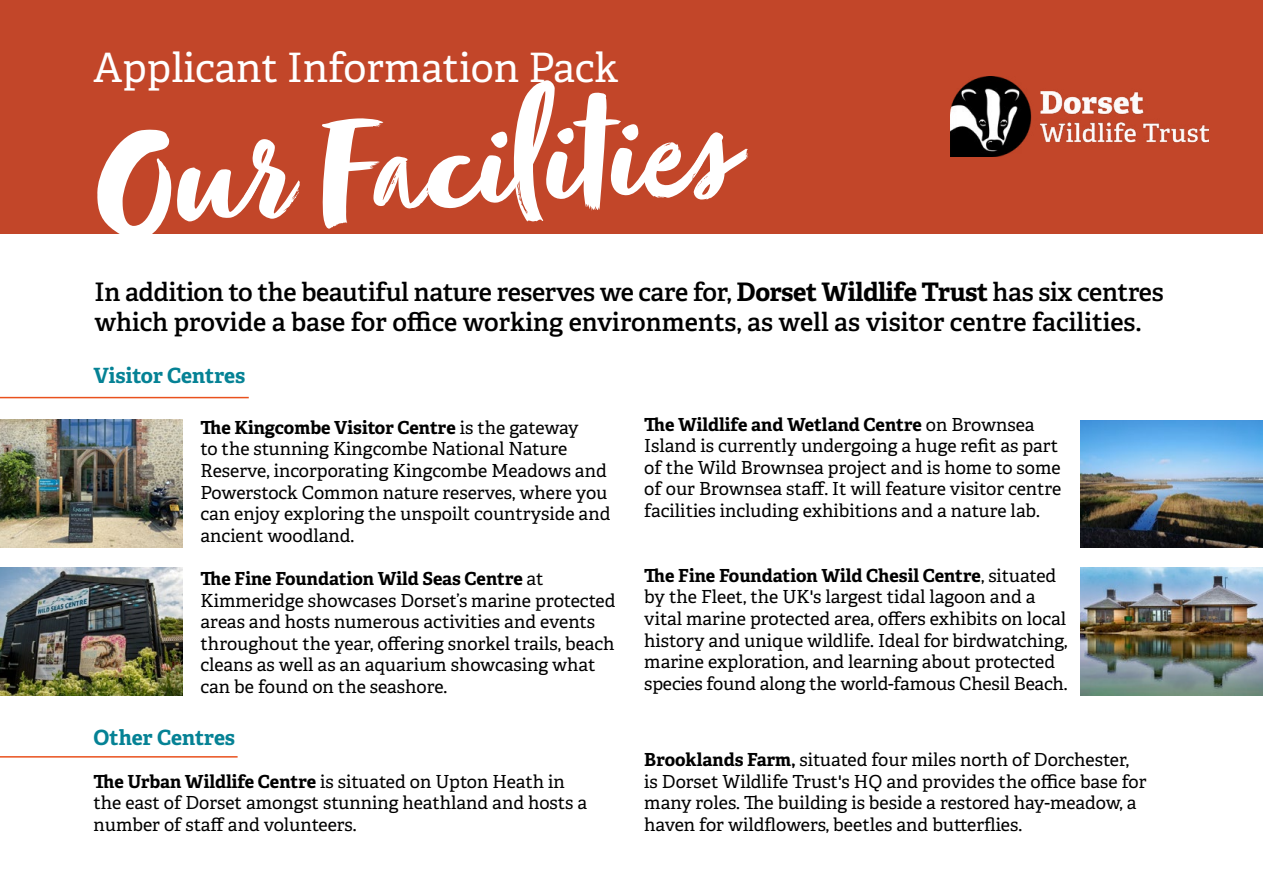
<style>
.page{position:relative;width:1263px;height:893px;background:#fff}
.page>*{position:absolute;margin:0;border:0;box-sizing:border-box;transform-origin:0 0}
.t1{font:162px "Zooja Pro";color:#fff}
.t2{font:40.5px "Adelle";color:#fff}
.t3{font:600 25.5px/30.6px "Adelle";letter-spacing:-.015em;color:#000}
.t4{font:700 21px "Adelle";color:#058295}
.t5{font:18px/21.6px "Adelle";color:#000}
.s1{font-weight:700}
</style>
<div class="page">
<div style="left:0;top:0;width:1263px;height:234px;background:#c24629"></div>
<img style="left:0;top:420px;width:183px;height:127px">
<img style="left:0;top:568px;width:183px;height:127px">
<img style="left:1080px;top:568px;width:183px;height:127px">
<img style="left:1080px;top:420px;width:183px;height:128px">
<img style="left:950px;top:76px;width:259px;height:81px">
<hr style="left:0;top:397px;width:249px;height:1px;background:#e9511d">
<hr style="left:0;top:756px;width:238px;height:2px;background:#e9511d">
<h2 class="t2" style="left:94px;top:42px;width:526px">Applicant Information Pack</h2>
<h1 class="t1" style="left:88px;top:88px;width:633px;rotate:-3deg">Our Facilities</h1>
<h3 class="t3" style="left:95px;top:277px;width:1070px">In addition to the beautiful nature reserves we care for, <span class="s1">Dorset Wildlife Trust</span> has six centres which provide a base for office working environments, as well as visitor centre facilities.</h3>
<p class="t4" style="left:94px;top:362px;width:153px">Visitor Centres</p>
<p class="t5" style="left:201px;top:417px;width:411px"><span class="s1">The Kingcombe Visitor Centre</span> is the gateway<br>to the stunning Kingcombe National Nature Reserve, incorporating Kingcombe Meadows and Powerstock Common nature reserves, where you can enjoy exploring the unspoilt countryside and ancient woodland.</p>
<p class="t5" style="left:201px;top:568px;width:416px"><span class="s1">The Fine Foundation Wild Seas Centre</span> at Kimmeridge showcases Dorset’s marine protected areas and hosts numerous activities and events throughout the year, offering snorkel trails, beach cleans as well as an aquarium showcasing what can be found on the seashore.</p>
<p class="t4" style="left:94px;top:724px;width:143px">Other Centres</p>
<p class="t5" style="left:94px;top:771px;width:495px"><span class="s1">The Urban Wildlife Centre</span> is situated on Upton Heath in the east of Dorset amongst stunning heathland and hosts a number of staff and volunteers.</p>
<p class="t5" style="left:644px;top:414px;width:419px"><span class="s1">The Wildlife and Wetland Centre</span> on Brownsea Island is currently undergoing a huge refit as part of the Wild Brownsea project and is home to some of our Brownsea staff. It will feature visitor centre facilities including exhibitions and a nature lab.</p>
<p class="t5" style="left:644px;top:565px;width:425px"><span class="s1">The Fine Foundation Wild Chesil Centre</span>, situated by the Fleet, the UK's largest tidal lagoon and a vital marine protected area, offers exhibits on local history and unique wildlife. Ideal for birdwatching, marine exploration, and learning about protected species found along the world-famous Chesil Beach.</p>
<p class="t5" style="left:644px;top:749px;width:504px"><span class="s1">Brooklands Farm,</span> situated four miles north of Dorchester, is Dorset Wildlife Trust's HQ and provides the office base for many roles. The building is beside a restored hay-meadow, a haven for wildflowers, beetles and butterflies.</p>
</div>
